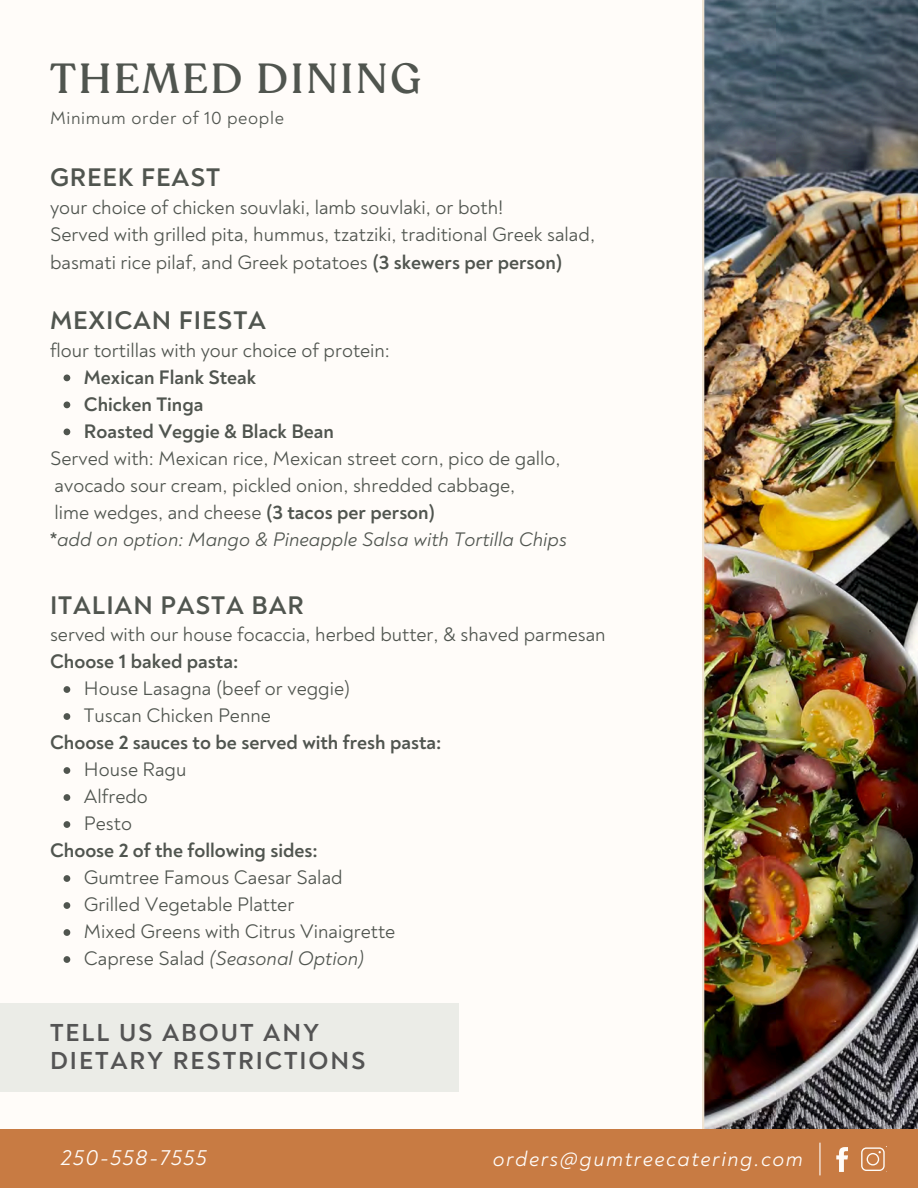
<style>
.page{position:relative;width:918px;height:1188px;background:#fffcf9}
.page>*{position:absolute;margin:0;border:0;box-sizing:border-box;transform-origin:0 0}
.t1{font:500 42px "Recoleta Alt";letter-spacing:.065em;color:#50554f}
.t2{font:700 25.95px "Noah";letter-spacing:.035em;color:#50554f}
.t3{font:700 25.05px/28.2px "Noah";letter-spacing:.075em;color:#545454}
.t4{font:italic 22.35px "Noah";letter-spacing:.07em;color:#fffcf9}
.t5{font:italic 21.45px "Noah";letter-spacing:.07em;color:#fffcf9}
.t6{font:19.95px/27.6px "Noah";color:#50554f}
.t7{font:700 19.95px "Noah";color:#50554f}
.t8{font:italic 19.95px "Noah";color:#50554f}
.t9{font:18.3px "Noah";letter-spacing:.035em;color:#50554f}
.s1{font-weight:700}
.s2{font-weight:700;font-style:normal}
.s3{font-style:normal}
</style>
<div class="page">
<img style="left:702px;top:0;width:216px;height:1129px">
<div style="left:0;top:1004px;width:459px;height:88px;background:#ebece7"></div>
<svg style="left:64px;top:375px;width:6px;height:6px"></svg>
<svg style="left:64px;top:402px;width:6px;height:6px"></svg>
<svg style="left:64px;top:429px;width:6px;height:6px"></svg>
<svg style="left:64px;top:686px;width:6px;height:7px"></svg>
<svg style="left:64px;top:713px;width:6px;height:7px"></svg>
<svg style="left:64px;top:767px;width:6px;height:7px"></svg>
<svg style="left:64px;top:794px;width:6px;height:7px"></svg>
<svg style="left:64px;top:821px;width:6px;height:7px"></svg>
<svg style="left:64px;top:875px;width:6px;height:7px"></svg>
<svg style="left:64px;top:902px;width:6px;height:7px"></svg>
<svg style="left:64px;top:929px;width:6px;height:7px"></svg>
<svg style="left:64px;top:956px;width:6px;height:7px"></svg>
<div style="left:0;top:1129px;width:918px;height:59px;background:#c87b43"></div>
<svg style="left:836px;top:1147px;width:12px;height:25px"></svg>
<svg style="left:861px;top:1147px;width:24px;height:24px"></svg>
<hr style="left:819px;top:1143px;width:2px;height:32px;background:#fffcf9">
<p class="t1" style="left:50px;top:51px;width:372px">THEMED DINING</p>
<p class="t9" style="left:50px;top:107px;width:235px">Minimum order of 10 people</p>
<p class="t2" style="left:50px;top:161px;width:172px">GREEK FEAST</p>
<p class="t6" style="left:50px;top:194px;width:455px">your choice of chicken souvlaki, lamb souvlaki, or both!</p>
<p class="t6" style="left:50px;top:221px;width:547px">Served with grilled pita, hummus, tzatziki, traditional Greek salad, basmati rice pilaf, and Greek potatoes <span class="s1">(3 skewers per person)</span></p>
<p class="t2" style="left:50px;top:305px;width:218px">MEXICAN FIESTA</p>
<h1 class="t6" style="left:50px;top:336px;width:342px">flour tortillas with your choice of protein:</h1>
<p class="t7" style="left:84px;top:365px;width:174px">Mexican Flank Steak</p>
<h2 class="t7" style="left:84px;top:392px;width:121px">Chicken Tinga</h2>
<p class="t7" style="left:84px;top:419px;width:252px">Roasted Veggie &amp; Black Bean</p>
<p class="t6" style="left:50px;top:444px;width:512px">Served with: Mexican rice, Mexican street corn, pico de gallo,</p>
<h2 class="t6" style="left:55px;top:471px;width:462px">avocado sour cream, pickled onion, shredded cabbage,</h2>
<p class="t6" style="left:55px;top:498px;width:382px">lime wedges, and cheese <span class="s1">(3 tacos per person)</span></p>
<p class="t8" style="left:50px;top:527px;width:518px"><span class="s2">*</span>add on option: Mango &amp; Pineapple Salsa with Tortilla Chips</p>
<h2 class="t2" style="left:50px;top:590px;width:255px">ITALIAN PASTA BAR</h2>
<p class="t6" style="left:50px;top:621px;width:557px">served with our house focaccia, herbed butter, &amp; shaved parmesan</p>
<p class="t7" style="left:50px;top:649px;width:190px">Choose 1 baked pasta:</p>
<p class="t6" style="left:84px;top:675px;width:268px">House Lasagna (beef or veggie)</p>
<p class="t6" style="left:84px;top:702px;width:188px">Tuscan Chicken Penne</p>
<h4 class="t7" style="left:50px;top:730px;width:393px">Choose 2 sauces to be served with fresh pasta:</h4>
<p class="t6" style="left:84px;top:756px;width:104px">House Ragu</p>
<p class="t6" style="left:84px;top:783px;width:66px">Alfredo</p>
<p class="t6" style="left:84px;top:810px;width:50px">Pesto</p>
<h4 class="t7" style="left:50px;top:838px;width:269px">Choose 2 of the following sides:</h4>
<p class="t6" style="left:84px;top:864px;width:260px">Gumtree Famous Caesar Salad</p>
<p class="t6" style="left:84px;top:891px;width:212px">Grilled Vegetable Platter</p>
<p class="t6" style="left:84px;top:918px;width:313px">Mixed Greens with Citrus Vinaigrette</p>
<p class="t8" style="left:84px;top:946px;width:282px"><span class="s3">Caprese Salad</span> (Seasonal Option)</p>
<h2 class="t3" style="left:50px;top:1019px;width:317px">TELL US ABOUT ANY<br>DIETARY RESTRICTIONS</h2>
<h3 class="t4" style="left:61px;top:1144px;width:147px">250-558-7555</h3>
<h3 class="t5" style="left:493px;top:1146px;width:312px">orders@gumtreecatering.com</h3>
</div>
